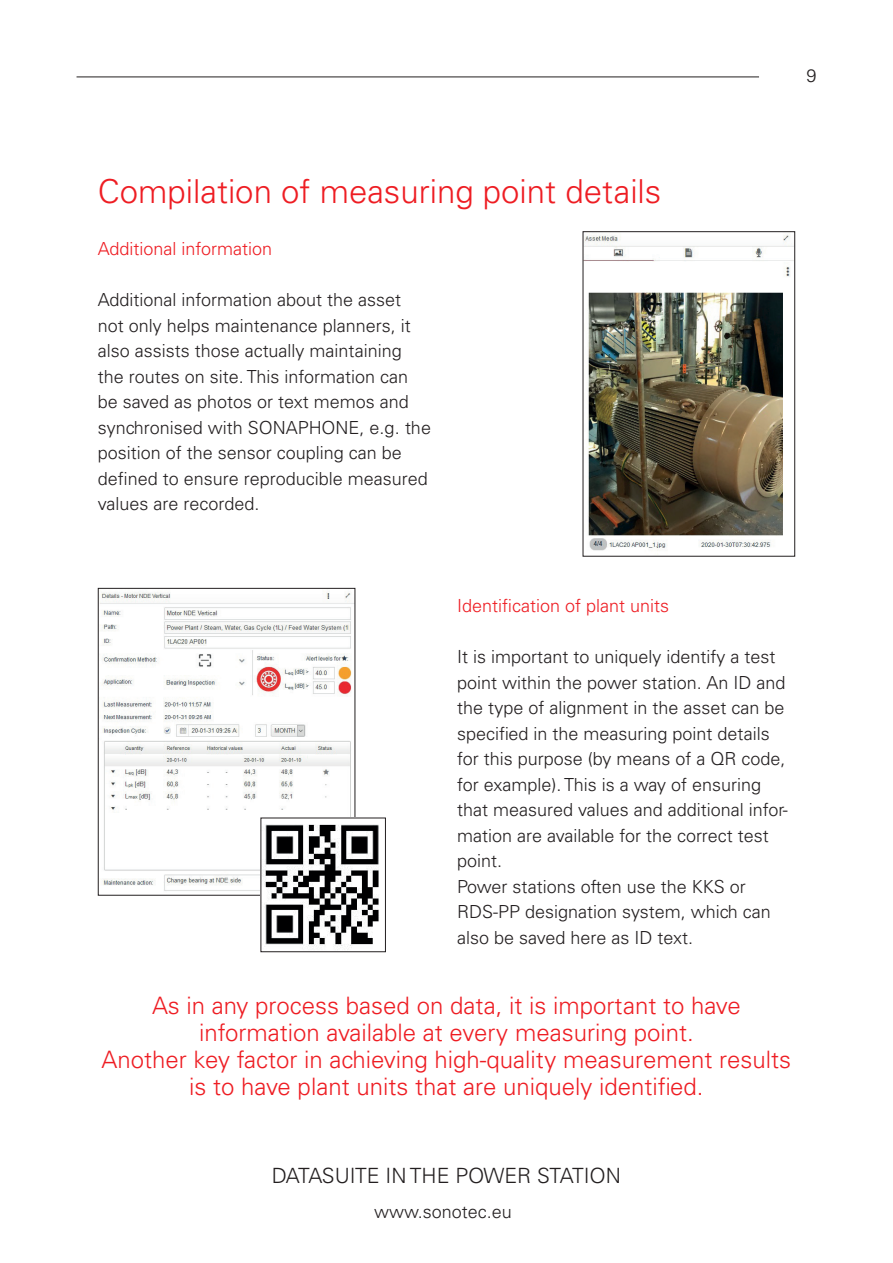
<style>
.page{position:relative;width:893px;height:1263px;background:#fff}
.page>*{position:absolute;margin:0;border:0;box-sizing:border-box;transform-origin:0 0}
.t1{font:300 33px "Univers LT Std";color:#ee1d23}
.t2{font:300 24px/27px "Univers LT Std";color:#ee1d23;text-align:center}
.t3{font:300 21px "Univers LT Std";color:#231f20}
.t4{font:300 18px/25.5px "Univers LT Std";color:#231f20}
.t5{font:300 18px "Univers LT Std";color:#ee1d23}
</style>
<div class="page">
<hr style="left:77px;top:77px;width:682px;height:1px;background:#231f20">
<img style="left:585px;top:234px;width:208px;height:317px">
<div style="left:583px;top:231px;width:212px;height:326px;border:1px solid #231f20"></div>
<img style="left:100px;top:590px;width:253px;height:301px">
<div style="left:98px;top:588px;width:257px;height:307px;border:1px solid #231f20"></div>
<img style="left:262px;top:819px;width:117px;height:130px">
<div style="left:260px;top:817px;width:126px;height:135px;border:1px solid #231f20"></div>
<p class="t4" style="left:806px;top:63px;width:12px">9</p>
<h1 class="t1" style="left:98px;top:171px;width:565px">Compilation of measuring point details</h1>
<p class="t5" style="left:98px;top:238px;width:176px">Additional information</p>
<p class="t4" style="left:98px;top:287px;width:335px">Additional information about the asset not only helps maintenance planners, it also assists those actually maintaining the routes on site. This information can be saved as photos or text memos and synchronised with SONAPHONE, e.g. the position of the sensor coupling can be defined to ensure reproducible measured values are recorded.</p>
<p class="t5" style="left:457px;top:595px;width:214px">Identification of plant units</p>
<p class="t4" style="left:457px;top:644px;width:332px">It is important to uniquely identify a test point within the power station. An ID and the type of alignment in the asset can be specified in the measuring point details for this purpose (by means of a QR code, for example). This is a way of ensuring that measured values and additional infor&shy;mation are available for the correct test point.<br>Power stations often use the KKS or RDS-PP designation system, which can also be saved here as ID text.</p>
<h2 class="t2" style="left:102px;top:991px;width:691px">As in any process based on data, it is important to have information available at every measuring point.<br>Another key factor in achieving high-quality measurement results is to have plant units that are uniquely identified.</h2>
<p class="t3" style="left:272px;top:1162px;width:351px">DATASUITE IN THE POWER STATION</p>
<p class="t4" style="left:374px;top:1199px;width:139px">www.sonotec.eu</p>
</div>
